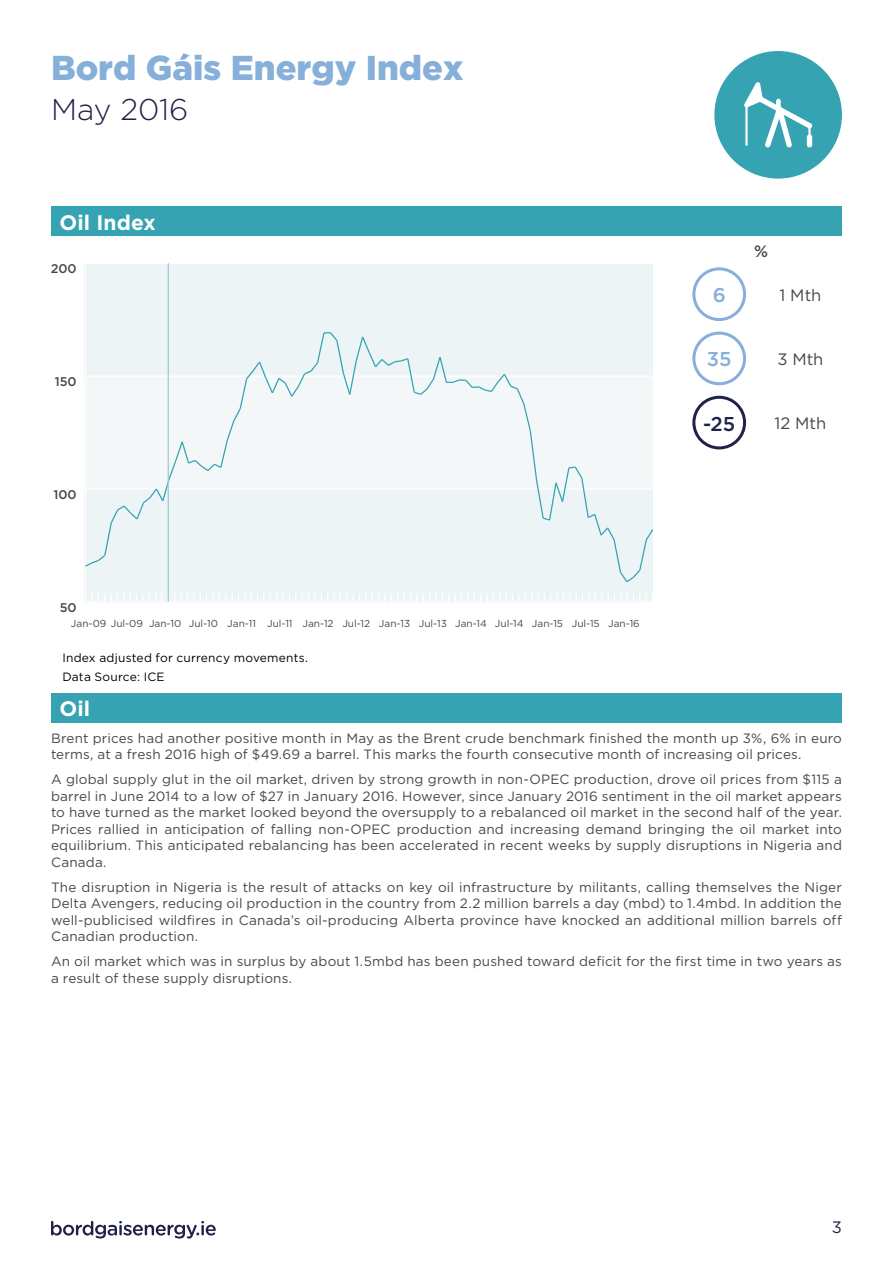
<style>
.page{position:relative;width:893px;height:1263px;background:#fff}
.page>*{position:absolute;margin:0;border:0;box-sizing:border-box;transform-origin:0 0}
.t1{font:900 34.5px "Gotham";color:#86afda}
.t2{font:300 30px "Gotham";color:#1f214a}
.t3{font:700 21px "Gotham";letter-spacing:.005em;color:#fff}
.t4{font:500 19.95px "Gotham";color:#1f214a}
.t5{font:500 19.95px "Gotham";color:#86afda}
.t6{font:16.5px "Gotham";color:#484848}
.t7{font:16.5px "Gotham";color:#1f214a}
.t8{font:500 16.5px "Gotham";color:#484848}
.t9{font:13.5px/16.5px "Gotham";letter-spacing:.01em;color:#484848}
.t10{font:500 12.6px "Gotham";color:#484848}
.t11{font:12px/19.2px "Gotham";letter-spacing:.015em;color:#000}
.t12{font:10.05px "Gotham";color:#484848}
</style>
<div class="page">
<svg style="left:51px;top:1221px;width:165px;height:17px"></svg>
<div style="left:51px;top:206px;width:791px;height:30px;background:#35a3b2"></div>
<div style="left:51px;top:693px;width:791px;height:30px;background:#35a3b2"></div>
<div style="left:692px;top:396px;width:54px;height:53px;border:3px solid #1f214a;border-radius:50%"></div>
<div style="left:692px;top:267px;width:54px;height:54px;border:3px solid #86afda;border-radius:50%"></div>
<div style="left:84px;top:263px;width:569px;height:340px;background:#edf4f6"></div>
<hr style="left:168px;top:263px;width:1px;height:339px;background:#a0cbd5">
<div style="left:714px;top:51px;width:128px;height:128px;background:#35a3b2;border-radius:50%"></div>
<svg style="left:744px;top:82px;width:69px;height:66px"></svg>
<div style="left:692px;top:332px;width:54px;height:53px;border:3px solid #86afda;border-radius:50%"></div>
<h1 class="t1" style="left:51px;top:47px;width:414px">Bord Gáis Energy Index</h1>
<h2 class="t2" style="left:51px;top:90px;width:139px">May 2016</h2>
<h3 class="t3" style="left:60px;top:210px;width:98px">Oil Index</h3>
<p class="t10" style="left:51px;top:261px;width:27px">200</p>
<p class="t10" style="left:55px;top:373px;width:23px">150</p>
<p class="t10" style="left:53px;top:486px;width:25px">100</p>
<p class="t10" style="left:60px;top:599px;width:18px">50</p>
<p class="t12" style="left:71px;top:617px;width:570px">Jan-09 Jul-09 Jan-10 Jul-10 Jan-11 Jul-11 Jan-12 Jul-12 Jan-13 Jul-13 Jan-14 Jul-14 Jan-15 Jul-15 Jan-16</p>
<p class="t11" style="left:62px;top:647px;width:247px">Index adjusted for currency movements.<br>Data Source: ICE</p>
<h3 class="t3" style="left:60px;top:697px;width:32px">Oil</h3>
<h3 class="t5" style="left:713px;top:282px;width:15px">6</h3>
<h3 class="t5" style="left:707px;top:346px;width:26px">35</h3>
<p class="t8" style="left:754px;top:240px;width:16px">%</p>
<p class="t6" style="left:779px;top:286px;width:43px">1 Mth</p>
<p class="t6" style="left:777px;top:350px;width:48px">3 Mth</p>
<h3 class="t4" style="left:703px;top:410px;width:34px">-25</h3>
<p class="t6" style="left:774px;top:414px;width:53px">12 Mth</p>
<p class="t9" style="left:51px;top:729px;width:792px">Brent prices had another positive month in May as the Brent crude benchmark finished the month up 3%, 6% in euro terms, at a fresh 2016 high of $49.69 a barrel. This marks the fourth consecutive month of increasing oil prices.</p>
<p class="t9" style="left:51px;top:771px;width:792px;text-align:justify">A global supply glut in the oil market, driven by strong growth in non-OPEC production, drove oil prices from $115 a barrel in June 2014 to a low of $27 in January 2016. However, since January 2016 sentiment in the oil market appears to have turned as the market looked beyond the oversupply to a rebalanced oil market in the second half of the year.<br>Prices rallied in anticipation of falling non-OPEC production and increasing demand bringing the oil market into equilibrium. This anticipated rebalancing has been accelerated in recent weeks by supply disruptions in Nigeria and Canada.</p>
<p class="t9" style="left:51px;top:878px;width:792px;text-align:justify">The disruption in Nigeria is the result of attacks on key oil infrastructure by militants, calling themselves the Niger Delta Avengers, reducing oil production in the country from 2.2 million barrels a day (mbd) to 1.4mbd. In addition the well-publicised wildfires in Canada’s oil-producing Alberta province have knocked an additional million barrels off Canadian production.</p>
<p class="t9" style="left:51px;top:953px;width:792px">An oil market which was in surplus by about 1.5mbd has been pushed toward deficit for the first time in two years as a result of these supply disruptions.</p>
<p class="t7" style="left:832px;top:1218px;width:12px">3</p>
</div>
